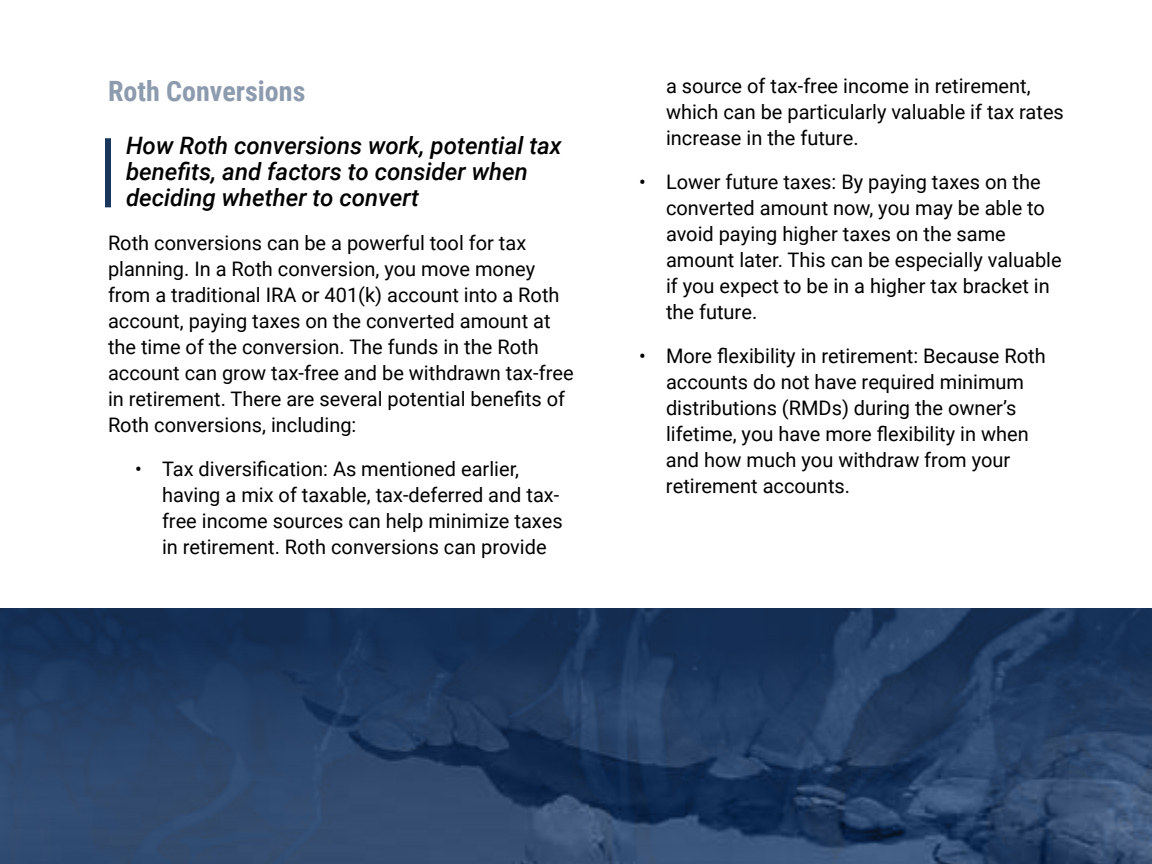
<style>
.page{position:relative;width:1152px;height:864px;background:#fff}
.page>*{position:absolute;margin:0;border:0;box-sizing:border-box;transform-origin:0 0}
.t1{font:700 28px "Roboto Condensed";color:#8d9bae}
.t2{font:italic 500 24px/26px "Roboto";color:#000}
.t3{font:20px/26px "Roboto";color:#000}
</style>
<div class="page">
<div style="left:105px;top:138px;width:6px;height:69px;background:#1b365d"></div>
<img style="left:0;top:608px;width:1152px;height:33px">
<img style="left:0;top:641px;width:1152px;height:223px">
<h1 class="t1" style="left:108px;top:72px;width:199px">Roth Conversions</h1>
<p class="t2" style="left:126px;top:132px;width:437px">How Roth conversions work, potential tax benefits, and factors to consider when deciding whether to convert</p>
<p class="t3" style="left:108px;top:229px;width:467px">Roth conversions can be a powerful tool for tax planning. In a Roth conversion, you move money from a traditional IRA or 401(k) account into a Roth account, paying taxes on the converted amount at the time of the conversion. The funds in the Roth account can grow tax-free and be withdrawn tax-free in retirement. There are several potential benefits of Roth conversions, including:</p>
<p class="t3" style="left:162px;top:455px;width:402px;text-indent:-27px">• Tax diversification: As mentioned earlier, having a mix of taxable, tax-deferred and tax&shy;free income sources can help minimize taxes in retirement. Roth conversions can provide</p>
<p class="t3" style="left:666px;top:72px;width:399px">a source of tax-free income in retirement, which can be particularly valuable if tax rates increase in the future.</p>
<p class="t3" style="left:666px;top:168px;width:397px;text-indent:-27px">• Lower future taxes: By paying taxes on the converted amount now, you may be able to avoid paying higher taxes on the same amount later. This can be especially valuable if you expect to be in a higher tax bracket in the future.</p>
<p class="t3" style="left:666px;top:342px;width:381px;text-indent:-27px">• More flexibility in retirement: Because Roth accounts do not have required minimum distributions (RMDs) during the owner’s lifetime, you have more flexibility in when and how much you withdraw from your retirement accounts.</p>
</div>
